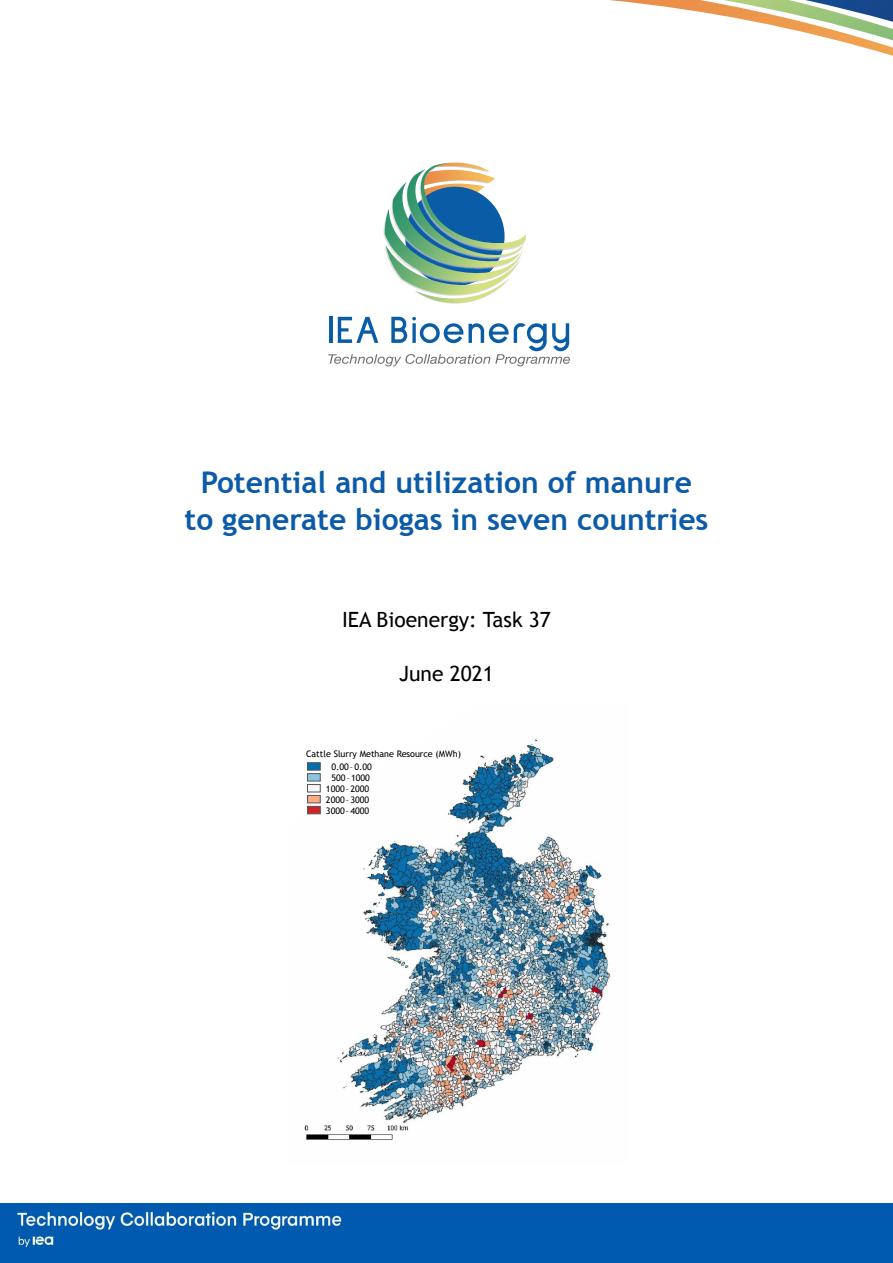
<style>
.page{position:relative;width:893px;height:1263px;background:#fff}
.page>*{position:absolute;margin:0;border:0;box-sizing:border-box;transform-origin:0 0}
.t1{font:700 30px/37.5px "Trebuchet MS";color:#0c5ba8;text-align:center}
.t2{font:21px "Trebuchet MS";color:#000}
.t3{font:9px/10.8px "Trebuchet MS";color:#000;text-align:right}
</style>
<div class="page">
<div style="left:0;top:1203px;width:893px;height:60px;background:#005bae"></div>
<img style="left:14px;top:1209px;width:328px;height:39px">
<svg style="left:609px;top:0;width:284px;height:56px"></svg>
<svg style="left:385px;top:163px;width:141px;height:141px"></svg>
<svg style="left:328px;top:317px;width:242px;height:49px"></svg>
<img style="left:304px;top:738px;width:307px;height:402px">
<div style="left:307px;top:762px;width:14px;height:8px;background:#006fae;border:1px solid #575756"></div>
<div style="left:307px;top:773px;width:14px;height:8px;background:#8dc4df;border:1px solid #575756"></div>
<div style="left:307px;top:784px;width:14px;height:8px;background:#f6f6f6;border:1px solid #575756"></div>
<div style="left:307px;top:795px;width:14px;height:8px;background:#fcab85;border:1px solid #575756"></div>
<div style="left:307px;top:806px;width:14px;height:8px;background:#d12223;border:1px solid #575756"></div>
<h1 class="t1" style="left:184px;top:463px;width:525px">Potential and utilization of manure to generate biogas in seven countries</h1>
<h2 class="t2" style="left:342px;top:607px;width:210px">IEA Bioenergy: Task 37</h2>
<h2 class="t2" style="left:399px;top:661px;width:96px">June 2021</h2>
<p class="t3" style="left:306px;top:748px;width:156px">Cattle Slurry Methane Resource (MWh)</p>
<p class="t3" style="left:326px;top:762px;width:47px">0.00–0.00<br>500–1000<br>1000–2000<br>2000–3000<br>3000–4000</p>
</div>
